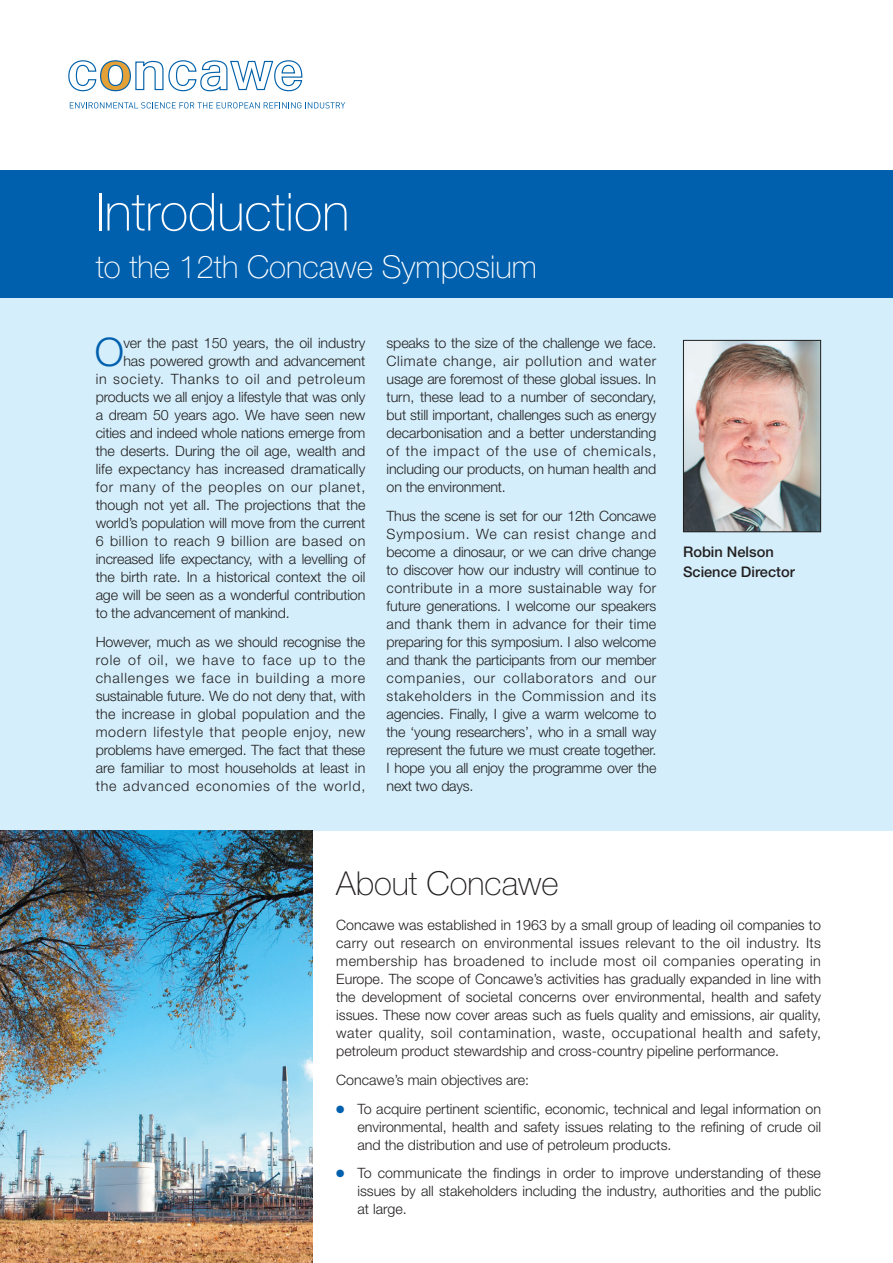
<style>
.page{position:relative;width:893px;height:1263px;background:#fff}
.page>*{position:absolute;margin:0;border:0;box-sizing:border-box;transform-origin:0 0}
.t1{font:100 52.5px "Helvetica Neue";color:#fff}
.t2{font:300 39.45px "Helvetica Neue";color:#0160ae}
.t3{font:100 33px "Helvetica Neue";color:#231f20}
.t4{font:100 31.5px "Helvetica Neue";color:#fff}
.t5{font:500 14.7px/19.5px "Helvetica Neue";color:#231f20}
.t6{font:300 14.25px/18px "Helvetica Neue";letter-spacing:-.005em;color:#231f20;text-align:justify}
.t7{font:300 14.25px "Helvetica Neue";letter-spacing:.055em;color:#231f20}
.t8{font:300 14.25px "Helvetica Neue";letter-spacing:.045em;color:#231f20}
.s1{color:#0160ae}
</style>
<div class="page">
<div style="left:0;top:170px;width:893px;height:660px;background:#d4effb"></div>
<div style="left:0;top:170px;width:893px;height:128px;background:#0160ae"></div>
<svg style="left:70px;top:102px;width:275px;height:6px"></svg>
<svg style="left:68px;top:60px;width:235px;height:32px"></svg>
<img style="left:685px;top:342px;width:134px;height:188px">
<div style="left:683px;top:340px;width:138px;height:192px;border:1px solid #231f20"></div>
<img style="left:0;top:830px;width:313px;height:433px">
<h1 class="t1" style="left:96px;top:193px;width:255px">Introduction</h1>
<h3 class="t4" style="left:96px;top:256px;width:443px">to the 12th Concawe Symposium</h3>
<h2 class="t2" style="left:95px;top:338px;width:31px">O</h2>
<p class="t6" style="left:123px;top:335px;width:243px">ver the past 150 years, the oil industry</p>
<p class="t6" style="left:123px;top:353px;width:243px">has powered growth and advancement</p>
<p class="t7" style="left:96px;top:374px;width:271px">in society. Thanks to oil and petroleum</p>
<p class="t6" style="left:96px;top:389px;width:271px">products we all enjoy a lifestyle that was only</p>
<p class="t6" style="left:96px;top:407px;width:271px">a dream 50 years ago. We have seen new</p>
<p class="t6" style="left:96px;top:425px;width:271px">cities and indeed whole nations emerge from</p>
<p class="t6" style="left:96px;top:443px;width:271px">the deserts. During the oil age, wealth and</p>
<p class="t6" style="left:96px;top:461px;width:271px">life expectancy has increased dramatically</p>
<p class="t7" style="left:96px;top:482px;width:271px">for many of the peoples on our planet,</p>
<p class="t6" style="left:96px;top:497px;width:271px">though not yet all. The projections that the</p>
<p class="t6" style="left:96px;top:515px;width:271px">world’s population will move from the current</p>
<p class="t8" style="left:96px;top:536px;width:271px">6 billion to reach 9 billion are based on</p>
<p class="t6" style="left:96px;top:551px;width:271px">increased life expectancy, with a levelling of</p>
<p class="t6" style="left:96px;top:569px;width:271px">the birth rate. In a historical context the oil</p>
<p class="t6" style="left:96px;top:587px;width:271px">age will be seen as a wonderful contribution</p>
<p class="t6" style="left:96px;top:605px;width:196px">to the advancement of mankind.</p>
<p class="t6" style="left:96px;top:634px;width:271px">However, much as we should recognise the role of oil, we have to face up to the challenges we face in building a more sustainable future. We do not deny that, with the increase in global population and the modern lifestyle that people enjoy, new problems have emerged. The fact that these are familiar to most households at least in the advanced economies of the world,</p>
<p class="t6" style="left:387px;top:335px;width:271px">speaks to the size of the challenge we face.<br>Climate change, air pollution and water usage are foremost of these global issues. In turn, these lead to a number of secondary, but still important, challenges such as energy decarbonisation and a better understanding of the impact of the use of chemicals, including our products, on human health and on the environment.</p>
<p class="t6" style="left:387px;top:508px;width:271px">Thus the scene is set for our 12th Concawe Symposium. We can resist change and become a dinosaur, or we can drive change to discover how our industry will continue to contribute in a more sustainable way for future generations. I welcome our speakers and thank them in advance for their time preparing for this symposium. I also welcome and thank the participants from our member companies, our collaborators and our stakeholders in the Commission and its agencies. Finally, I give a warm welcome to the ‘young researchers’, who in a small way represent the future we must create together.<br>I hope you all enjoy the programme over the next two days.</p>
<p class="t5" style="left:683px;top:543px;width:113px">Robin Nelson<br>Science Director</p>
<h3 class="t3" style="left:336px;top:872px;width:224px">About Concawe</h3>
<p class="t6" style="left:336px;top:917px;width:486px">Concawe was established in 1963 by a small group of leading oil companies to carry out research on environmental issues relevant to the oil industry. Its membership has broadened to include most oil companies operating in Europe. The scope of Concawe’s activities has gradually expanded in line with the development of societal concerns over environmental, health and safety issues. These now cover areas such as fuels quality and emissions, air quality, water quality, soil contamination, waste, occupational health and safety, petroleum product stewardship and cross-country pipeline performance.</p>
<p class="t6" style="left:336px;top:1072px;width:194px">Concawe’s main objectives are:</p>
<p class="t6" style="left:357px;top:1101px;width:465px;text-indent:-21px"><span class="s1">●</span> To acquire pertinent scientific, economic, technical and legal information on environmental, health and safety issues relating to the refining of crude oil and the distribution and use of petroleum products.</p>
<p class="t6" style="left:357px;top:1165px;width:465px;text-indent:-21px"><span class="s1">●</span> To communicate the findings in order to improve understanding of these issues by all stakeholders including the industry, authorities and the public at large.</p>
</div>
